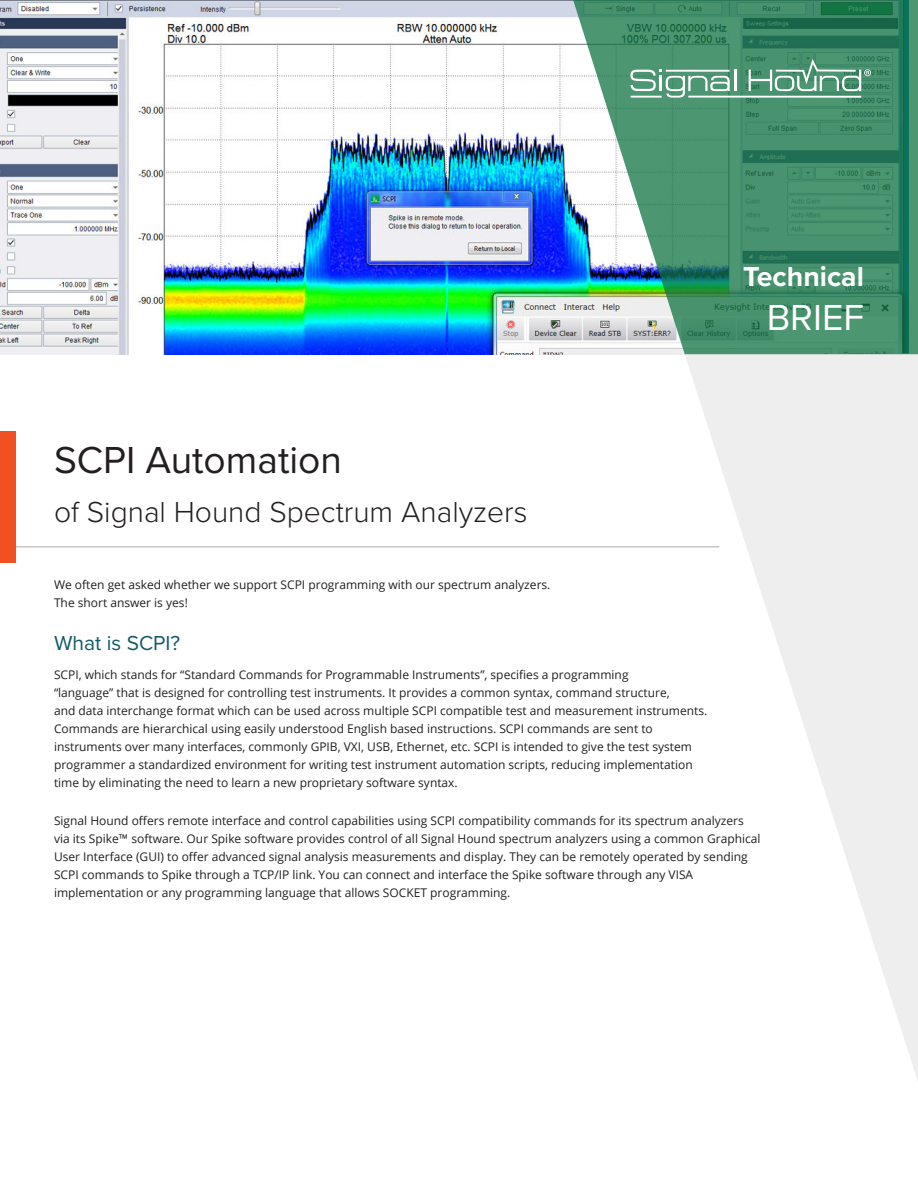
<style>
.page{position:relative;width:918px;height:1188px;background:#fff}
.page>*{position:absolute;margin:0;border:0;box-sizing:border-box;transform-origin:0 0}
.TOC_H2{font:39px "Proxima Nova";color:#231f20}
.Heading{font:37.5px "Proxima Nova";color:#fff}
.TOC_H2-2{font:300 30px "Proxima Nova";color:#231f20}
.Heading-2{font:700 28.5px "Proxima Nova";color:#fff}
.t1{font:21px "Proxima Nova";color:#125b68}
.Body{font:12px/18px "Open Sans";color:#231f20}
</style>
<div class="page">
<img style="left:0;top:0;width:562px;height:354px">
<hr style="left:15px;top:546px;width:704px;height:2px;background:#c6c6c6">
<svg style="left:685px;top:354px;width:233px;height:726px;fill:#eee"></svg>
<svg style="left:562px;top:0;width:356px;height:354px;background:#5a9c81"></svg>
<div style="left:0;top:431px;width:15px;height:131px;background:#f15122"></div>
<hr style="left:734px;top:70px;width:2px;height:21px;background:#fff">
<svg style="left:630px;top:70px;width:100px;height:28px"></svg>
<hr style="left:666px;top:70px;width:64px;height:2px;background:#fff">
<hr style="left:631px;top:96px;width:31px;height:2px;background:#fff">
<hr style="left:688px;top:96px;width:173px;height:2px;background:#fff">
<svg style="left:749px;top:58px;width:122px;height:33px;background:#68a488"></svg>
<p class="TOC_H2" style="left:54px;top:431px;width:290px">SCPI Automation</p>
<p class="TOC_H2-2" style="left:54px;top:490px;width:475px">of Signal Hound Spectrum Analyzers</p>
<p class="Heading-2" style="left:743px;top:255px;width:122px">Technical</p>
<p class="Heading" style="left:767px;top:289px;width:99px">BRIEF</p>
<p class="Body" style="left:54px;top:575px;width:498px">We often get asked whether we support SCPI programming with our spectrum analyzers.<br>The short answer is yes!</p>
<h3 class="t1" style="left:54px;top:628px;width:128px">What is SCPI?</h3>
<p class="Body" style="left:54px;top:665px;width:655px">SCPI, which stands for “Standard Commands for Programmable Instruments”, specifies a programming<br>“language” that is designed for controlling test instruments. It provides a common syntax, command structure,<br>and data interchange format which can be used across multiple SCPI compatible test and measurement instruments.<br>Commands are hierarchical using easily understood English based instructions. SCPI commands are sent to instruments over many interfaces, commonly GPIB, VXI, USB, Ethernet, etc. SCPI is intended to give the test system programmer a standardized environment for writing test instrument automation scripts, reducing implementation time by eliminating the need to learn a new proprietary software syntax.</p>
<p class="Body" style="left:54px;top:812px;width:708px">Signal Hound offers remote interface and control capabilities using SCPI compatibility commands for its spectrum analyzers via its Spike™ software. Our Spike software provides control of all Signal Hound spectrum analyzers using a common Graphical User Interface (GUI) to offer advanced signal analysis measurements and display. They can be remotely operated by sending SCPI commands to Spike through a TCP/IP link. You can connect and interface the Spike software through any VISA implementation or any programming language that allows SOCKET programming.</p>
</div>
